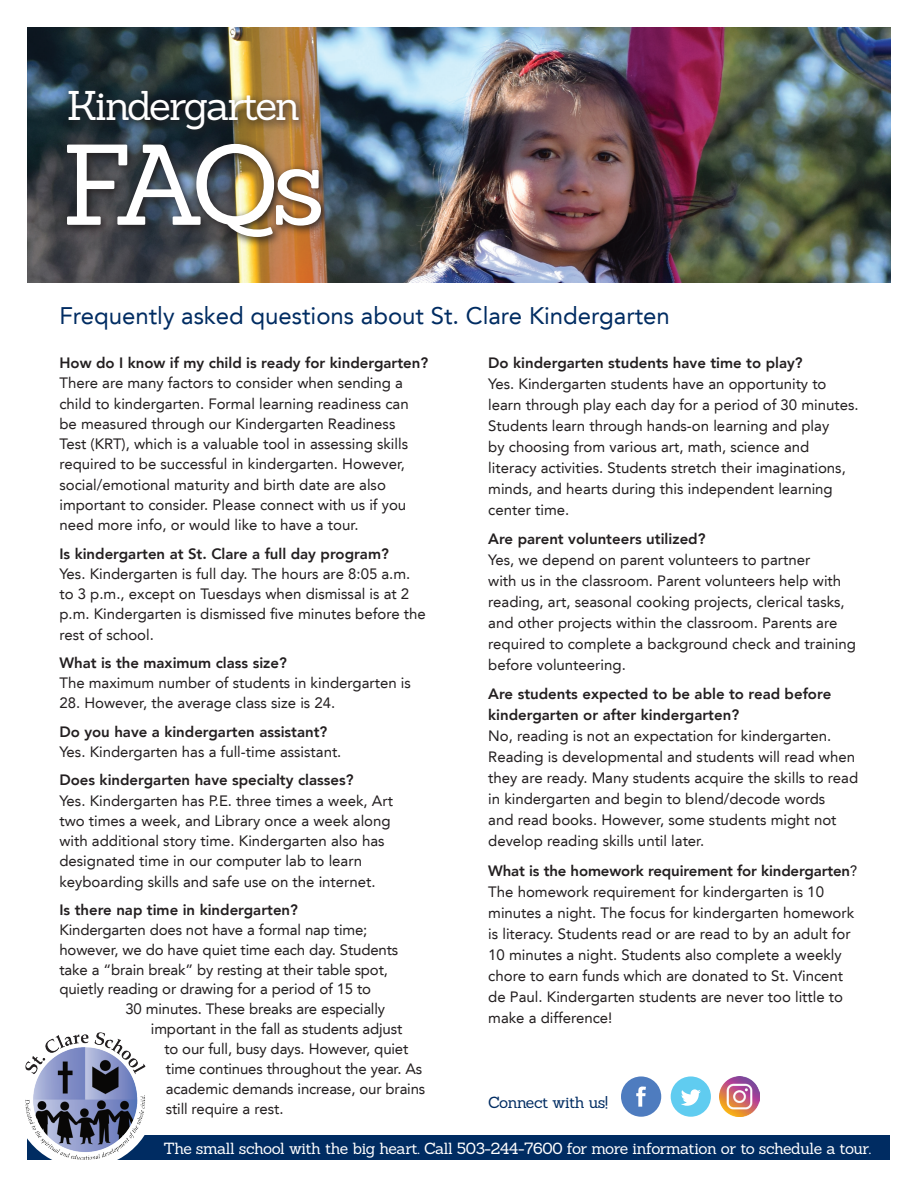
<style>
.page{position:relative;width:918px;height:1188px;background:#fff}
.page>*{position:absolute;margin:0;border:0;box-sizing:border-box;transform-origin:0 0}
.t1{font:111.75px "Sanchez";color:#fff}
.t2{font:40.5px "Sanchez";letter-spacing:-.055em;color:#fff}
.t3{font:24px "Avenir LT";color:#002c62}
.t4{font:15.75px "Sanchez";letter-spacing:-.03em;color:#fff}
.t5{font:15.75px "Sanchez";letter-spacing:-.03em;color:#002c62}
.t6{font:15px/21px "Avenir LT";color:#231f20}
.t7{font:800 15px/21px "Avenir LT";color:#231f20}
.s1{font-weight:800}
</style>
<div class="page">
<img style="left:27px;top:27px;width:864px;height:256px">
<svg style="left:63px;top:85px;width:246px;height:53px;background:#444337"></svg>
<img style="left:61px;top:138px;width:270px;height:109px">
<div style="left:28px;top:1136px;width:862px;height:24px;background:#002c62"></div>
<img style="left:25px;top:1032px;width:120px;height:128px">
<div style="left:621px;top:1076px;width:40px;height:41px;background:#4e7cbf;border-radius:50%"></div>
<svg style="left:636px;top:1087px;width:10px;height:20px"></svg>
<div style="left:671px;top:1076px;width:40px;height:41px;background:#60ccf0;border-radius:50%"></div>
<svg style="left:681px;top:1089px;width:20px;height:17px"></svg>
<img style="left:719px;top:1076px;width:41px;height:41px">
<h2 class="t2" style="left:67px;top:80px;width:235px">Kindergarten</h2>
<h1 class="t1" style="left:62px;top:113px;width:265px">FAQs</h1>
<h3 class="t3" style="left:59px;top:302px;width:612px">Frequently asked questions about St. Clare Kindergarten</h3>
<p class="t7" style="left:59px;top:353px;width:370px">How do I know if my child is ready for kindergarten?</p>
<p class="t6" style="left:59px;top:373px;width:351px;line-height:20.2px">There are many factors to consider when sending a child to kindergarten. Formal learning readiness can be measured through our Kindergarten Readiness Test (KRT), which is a valuable tool in assessing skills required to be successful in kindergarten. However, social/emotional maturity and birth date are also important to consider. Please connect with us if you need more info, or would like to have a tour.</p>
<p class="t7" style="left:59px;top:543px;width:331px">Is kindergarten at St. Clare a full day program?</p>
<p class="t6" style="left:59px;top:564px;width:368px;line-height:20.2px">Yes. Kindergarten is full day. The hours are 8:05 a.m. to 3 p.m., except on Tuesdays when dismissal is at 2 p.m. Kindergarten is dismissed five minutes before the rest of school.</p>
<p class="t7" style="left:59px;top:652px;width:229px">What is the maximum class size?</p>
<p class="t6" style="left:59px;top:673px;width:353px">The maximum number of students in kindergarten is</p>
<p class="t6" style="left:59px;top:693px;width:277px">28. However, the average class size is 24.</p>
<p class="t7" style="left:59px;top:721px;width:270px">Do you have a kindergarten assistant?</p>
<p class="t6" style="left:59px;top:741px;width:284px">Yes. Kindergarten has a full-time assistant.</p>
<p class="t7" style="left:59px;top:770px;width:296px">Does kindergarten have specialty classes?</p>
<p class="t6" style="left:59px;top:790px;width:335px;line-height:20.2px">Yes. Kindergarten has P.E. three times a week, Art two times a week, and Library once a week along with additional story time. Kindergarten also has designated time in our computer lab to learn keyboarding skills and safe use on the internet.</p>
<p class="t7" style="left:59px;top:899px;width:240px">Is there nap time in kindergarten?</p>
<p class="t6" style="left:59px;top:919px;width:310px">Kindergarten does not have a formal nap time;</p>
<p class="t6" style="left:59px;top:939px;width:340px">however, we do have quiet time each day. Students</p>
<p class="t6" style="left:59px;top:959px;width:330px">take a “brain break” by resting at their table spot,</p>
<p class="t6" style="left:59px;top:979px;width:313px">quietly reading or drawing for a period of 15 to</p>
<p class="t6" style="left:125px;top:999px;width:261px">30 minutes. These breaks are especially</p>
<p class="t6" style="left:151px;top:1019px;width:253px">important in the fall as students adjust</p>
<p class="t6" style="left:164px;top:1039px;width:246px">to our full, busy days. However, quiet</p>
<p class="t6" style="left:166px;top:1058px;width:258px">time continues throughout the year. As</p>
<p class="t6" style="left:166px;top:1078px;width:261px">academic demands increase, our brains</p>
<p class="t6" style="left:166px;top:1099px;width:119px">still require a rest.</p>
<p class="t5" style="left:488px;top:1093px;width:121px">Connect with us!</p>
<p class="t7" style="left:488px;top:353px;width:316px">Do kindergarten students have time to play?</p>
<p class="t6" style="left:488px;top:374px;width:372px">Yes. Kindergarten students have an opportunity to learn through play each day for a period of 30 minutes.<br>Students learn through hands-on learning and play<br>by choosing from various art, math, science and literacy activities. Students stretch their imaginations, minds, and hearts during this independent learning center time.</p>
<p class="t7" style="left:488px;top:529px;width:219px">Are parent volunteers utilized?</p>
<p class="t6" style="left:488px;top:550px;width:369px">Yes, we depend on parent volunteers to partner<br>with us in the classroom. Parent volunteers help with reading, art, seasonal cooking projects, clerical tasks, and other projects within the classroom. Parents are required to complete a background check and training before volunteering.</p>
<p class="t7" style="left:488px;top:684px;width:345px">Are students expected to be able to read before kindergarten or after kindergarten?</p>
<p class="t6" style="left:488px;top:726px;width:371px">No, reading is not an expectation for kindergarten.<br>Reading is developmental and students will read when they are ready. Many students acquire the skills to read in kindergarten and begin to blend/decode words<br>and read books. However, some students might not develop reading skills until later.</p>
<p class="t6" style="left:488px;top:860px;width:371px"><span class="s1">What is the homework requirement for kindergarten</span>?<br>The homework requirement for kindergarten is 10 minutes a night. The focus for kindergarten homework is literacy. Students read or are read to by an adult for 10 minutes a night. Students also complete a weekly chore to earn funds which are donated to St. Vincent de Paul. Kindergarten students are never too little to make a difference!</p>
<p class="t4" style="left:163px;top:1138px;width:709px">The small school with the big heart. Call 503-244-7600 for more information or to schedule a tour.</p>
</div>
